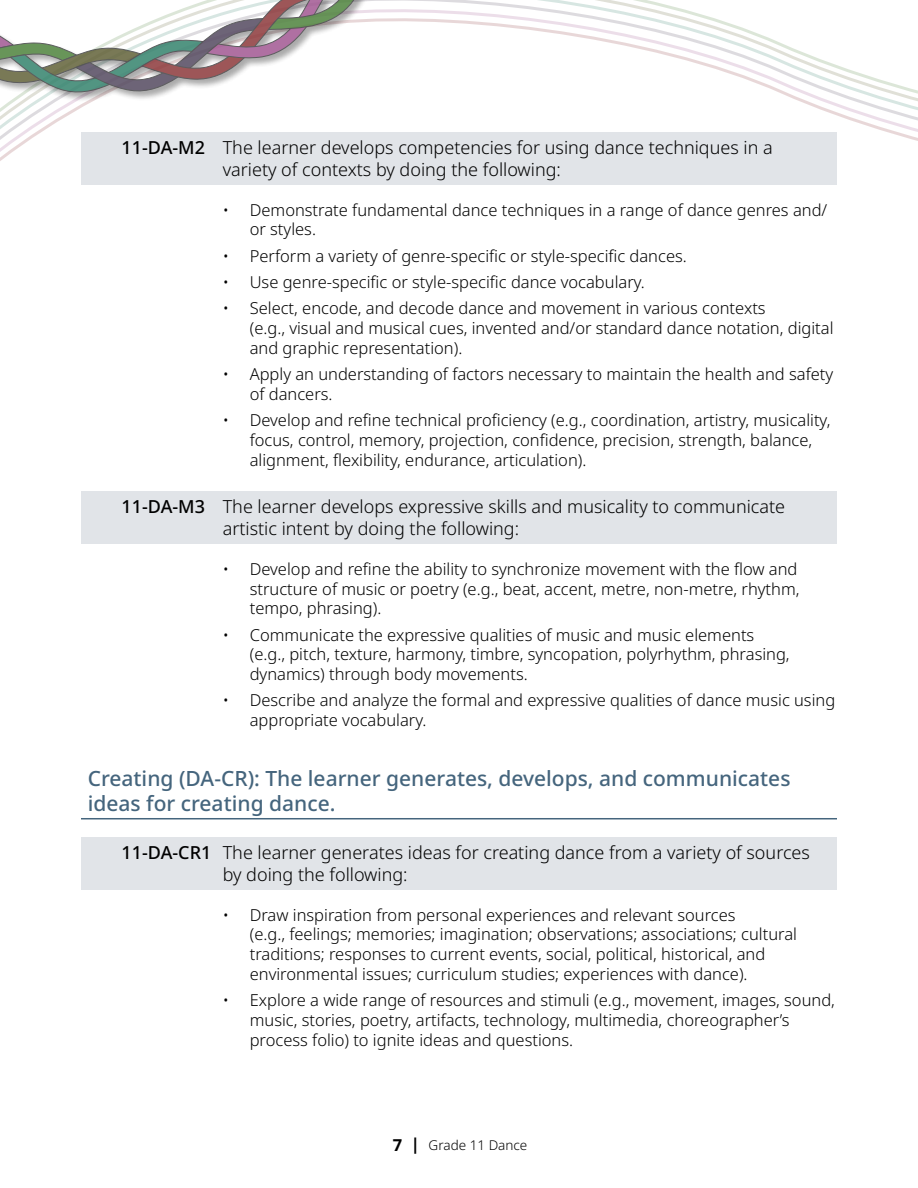
<style>
.page{position:relative;width:918px;height:1188px;background:#fff}
.page>*{position:absolute;margin:0;border:0;box-sizing:border-box;transform-origin:0 0}
.Header_Outcomes{font:500 21px/25.2px "Noto Sans";color:#45657d}
.GLO_arts{font:300 18px/21.6px "Noto Sans";color:#000}
.t1{font:300 16.5px/19.8px "Noto Sans";color:#000}
.t2{font:300 13.5px "Noto Sans";color:#000}
.s1{font-weight:500}
.s2{font-weight:700;font-size:16.5px}
</style>
<div class="page">
<svg style="left:0;top:0;width:918px;height:185px"></svg>
<div style="left:0;top:0;width:515px;height:102px;background:#000;opacity:.4"></div>
<svg style="left:0;top:0;width:407px;height:96px"></svg>
<div style="left:81px;top:132px;width:756px;height:52px;background:#e1e4e8"></div>
<div style="left:81px;top:491px;width:756px;height:52px;background:#e1e4e8"></div>
<hr style="left:81px;top:818px;width:756px;height:1px;background:#45657d">
<div style="left:81px;top:837px;width:756px;height:52px;background:#e1e4e8"></div>
<h4 class="GLO_arts" style="left:223px;top:137px;width:552px;text-indent:-101px"><span class="s1">11-DA-M2</span> The learner develops competencies for using dance techniques in a variety of contexts by doing the following:</h4>
<p class="t1" style="left:250px;top:200px;width:579px;text-indent:-27px">• Demonstrate fundamental dance techniques in a range of dance genres and/ or styles.</p>
<p class="t1" style="left:223px;top:246px;width:466px">• Perform a variety of genre-specific or style-specific dances.</p>
<p class="t1" style="left:223px;top:273px;width:424px">• Use genre-specific or style-specific dance vocabulary.</p>
<p class="t1" style="left:250px;top:299px;width:585px;text-indent:-27px">• Select, encode, and decode dance and movement in various contexts<br>(e.g., visual and musical cues, invented and/or standard dance notation, digital and graphic representation).</p>
<p class="t1" style="left:250px;top:365px;width:585px;text-indent:-27px">• Apply an understanding of factors necessary to maintain the health and safety of dancers.</p>
<p class="t1" style="left:250px;top:411px;width:582px;text-indent:-27px">• Develop and refine technical proficiency (e.g., coordination, artistry, musicality, focus, control, memory, projection, confidence, precision, strength, balance, alignment, flexibility, endurance, articulation).</p>
<h4 class="GLO_arts" style="left:223px;top:496px;width:564px;text-indent:-101px"><span class="s1">11-DA-M3</span> The learner develops expressive skills and musicality to communicate artistic intent by doing the following:</h4>
<p class="t1" style="left:250px;top:559px;width:551px;text-indent:-27px">• Develop and refine the ability to synchronize movement with the flow and structure of music or poetry (e.g., beat, accent, metre, non-metre, rhythm, tempo, phrasing).</p>
<p class="t1" style="left:250px;top:625px;width:541px;text-indent:-27px">• Communicate the expressive qualities of music and music elements (e.g., pitch, texture, harmony, timbre, syncopation, polyrhythm, phrasing, dynamics) through body movements.</p>
<p class="t1" style="left:250px;top:691px;width:587px;text-indent:-27px">• Describe and analyze the formal and expressive qualities of dance music using appropriate vocabulary.</p>
<h3 class="Header_Outcomes" style="left:88px;top:766px;width:704px">Creating (DA-CR): The learner generates, develops, and communicates ideas for creating dance.</h3>
<h4 class="GLO_arts" style="left:223px;top:842px;width:589px;text-indent:-101px"><span class="s1">11-DA-CR1</span> The learner generates ideas for creating dance from a variety of sources by doing the following:</h4>
<p class="t1" style="left:250px;top:905px;width:549px;text-indent:-27px">• Draw inspiration from personal experiences and relevant sources<br>(e.g., feelings; memories; imagination; observations; associations; cultural traditions; responses to current events, social, political, historical, and environmental issues; curriculum studies; experiences with dance).</p>
<p class="t1" style="left:250px;top:991px;width:587px;text-indent:-27px">• Explore a wide range of resources and stimuli (e.g., movement, images, sound, music, stories, poetry, artifacts, technology, multimedia, choreographer’s process folio) to ignite ideas and questions.</p>
<p class="t2" style="left:393px;top:1135px;width:136px"><span class="s2">7 |</span> Grade 11 Dance</p>
</div>
